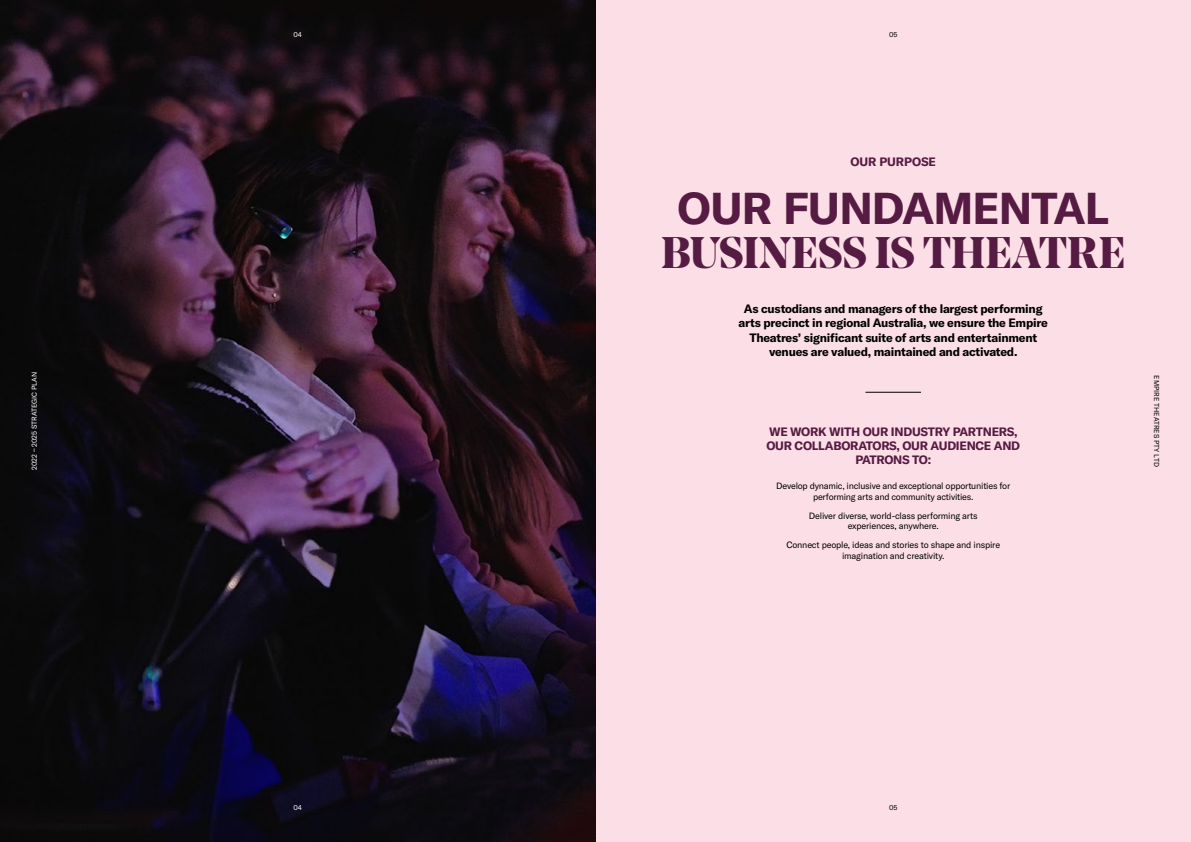
<style>
.page{position:relative;width:1191px;height:842px;background:#fcdfe6}
.page>*{position:absolute;margin:0;border:0;box-sizing:border-box;transform-origin:0 0}
.t1{font:700 44px "Noe Display";color:#561b42}
.t2{font:700 44px "GT America";letter-spacing:-.02em;color:#561b42}
.t3{font:700 12px/14.4px "GT America";letter-spacing:-.02em;color:#000;text-align:center}
.t4{font:700 12px/14px "GT America";letter-spacing:-.02em;color:#561b42;text-align:center}
.t5{font:9px/10.5px "GT America";letter-spacing:-.02em;color:#000;text-align:center}
.t6{font:7px "GT America";color:#fff}
.t7{font:7px "GT America";color:#000}
</style>
<div class="page">
<img style="left:0;top:0;width:595px;height:842px">
<hr style="left:865px;top:392px;width:56px;height:1px;background:#000">
<p class="t6" style="left:30px;top:470px;width:99px;rotate:-90deg">2022 – 2025 STRATEGIC PLAN</p>
<p class="t6" style="left:293px;top:30px;width:10px">04</p>
<p class="t6" style="left:293px;top:803px;width:10px">04</p>
<p class="t7" style="left:889px;top:30px;width:10px">05</p>
<h2 class="t4" style="left:850px;top:154px;width:87px">OUR PURPOSE</h2>
<h1 class="t2" style="left:677px;top:181px;width:433px">OUR FUNDAMENTAL</h1>
<h1 class="t1" style="left:661px;top:223px;width:465px">BUSINESS IS THEATRE</h1>
<h2 class="t3" style="left:738px;top:301px;width:311px">As custodians and managers of the largest performing arts precinct in regional Australia, we ensure the Empire Theatres’ significant suite of arts and entertainment venues are valued, maintained and activated.</h2>
<h2 class="t4" style="left:766px;top:425px;width:255px">WE WORK WITH OUR INDUSTRY PARTNERS,<br>OUR COLLABORATORS, OUR AUDIENCE AND<br>PATRONS TO:</h2>
<p class="t5" style="left:776px;top:481px;width:235px">Develop dynamic, inclusive and exceptional opportunities for performing arts and community activities.</p>
<p class="t5" style="left:809px;top:510px;width:170px">Deliver diverse, world-class performing arts experiences, anywhere.</p>
<p class="t5" style="left:786px;top:540px;width:215px">Connect people, ideas and stories to shape and inspire imagination and creativity.</p>
<p class="t7" style="left:1160px;top:375px;width:93px;rotate:90deg">EMPIRE THEATRES PTY LTD</p>
<p class="t7" style="left:889px;top:803px;width:10px">05</p>
</div>
